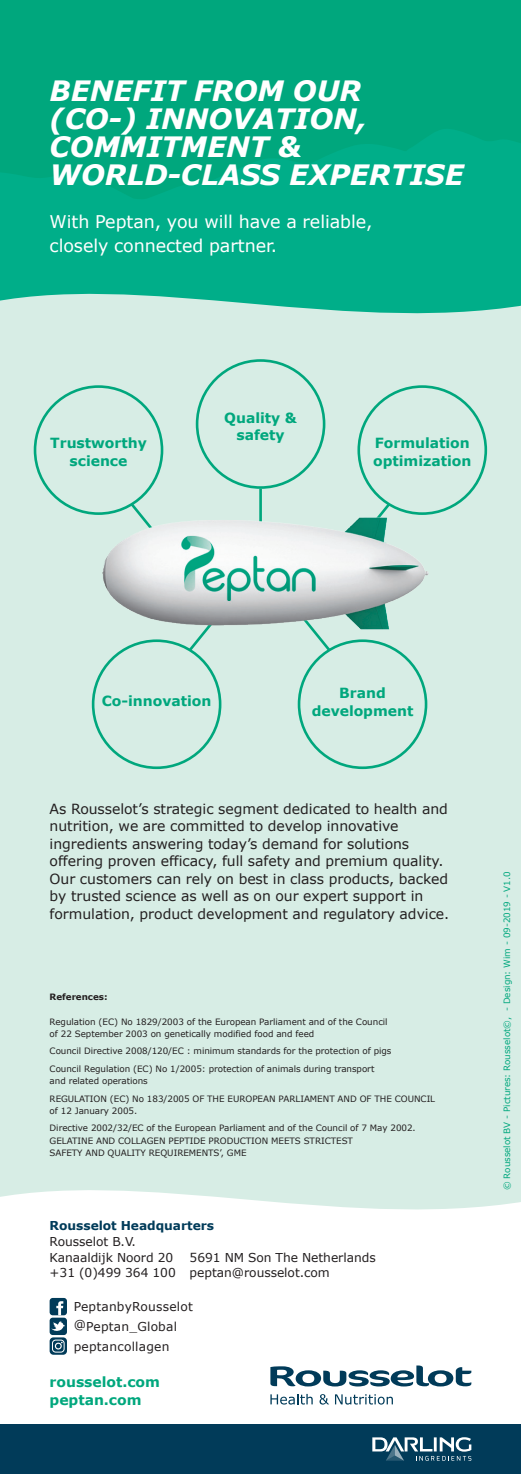
<style>
.page{position:relative;width:521px;height:1474px;background:#fff}
.page>*{position:absolute;margin:0;border:0;box-sizing:border-box;transform-origin:0 0}
.t1{font:italic 700 28px/28px "Verdana";letter-spacing:-.005em;color:#fff}
.t2{font:17.5px/24.5px "Verdana";letter-spacing:-.005em;color:#fff}
.t3{font:14px/17.5px "Verdana";letter-spacing:-.005em;color:#231f20}
.t4{font:700 14px/17.5px "Verdana";letter-spacing:-.005em;color:#00a77d;text-align:center}
.t5{font:12.25px/15.8px "Verdana";letter-spacing:-.005em;color:#231f20}
.t6{font:12.25px/19.8px "Verdana";letter-spacing:.015em;color:#231f20}
.t7{font:700 12.25px "Verdana";letter-spacing:-.005em;color:#013b59}
.t8{font:8.75px/17.5px "Verdana";letter-spacing:-.005em;color:#231f20}
.t9{font:8.75px "Verdana";letter-spacing:-.005em;color:#00a77d}
.t10{font:700 8.75px "Verdana";letter-spacing:-.005em;color:#231f20}
</style>
<div class="page">
<div style="left:0;top:0;width:521px;height:359px;background:#00a77d"></div>
<svg style="left:0;top:129px;width:521px;height:138px;fill:#00ae89"></svg>
<div style="left:0;top:267px;width:521px;height:896px;background:#d7ede5"></div>
<svg style="left:0;top:1163px;width:521px;height:242px"></svg>
<div style="left:34px;top:385px;width:129px;height:130px;border:3px solid #00a77d;border-radius:50%"></div>
<svg style="left:128px;top:500px;width:34px;height:11px"></svg>
<hr style="left:259px;top:489px;width:3px;height:39px;background:#00a77d">
<div style="left:196px;top:359px;width:129px;height:130px;border:3px solid #00a77d;border-radius:50%"></div>
<div style="left:0;top:1424px;width:521px;height:49px;background:#013b59"></div>
<div style="left:92px;top:639px;width:129px;height:130px;border:3px solid #00a77d;border-radius:50%"></div>
<svg style="left:186px;top:636px;width:34px;height:18px"></svg>
<div style="left:298px;top:639px;width:129px;height:130px;border:3px solid #00a77d;border-radius:50%"></div>
<svg style="left:299px;top:636px;width:34px;height:18px"></svg>
<svg style="left:372px;top:1437px;width:99px;height:23px"></svg>
<div style="left:357px;top:385px;width:130px;height:130px;border:3px solid #00a77d;border-radius:50%"></div>
<svg style="left:359px;top:500px;width:34px;height:11px"></svg>
<img style="left:93px;top:511px;width:338px;height:125px">
<svg style="left:270px;top:1393px;width:43px;height:11px"></svg>
<svg style="left:319px;top:1394px;width:10px;height:10px"></svg>
<svg style="left:335px;top:1394px;width:58px;height:10px"></svg>
<svg style="left:270px;top:1365px;width:201px;height:21px"></svg>
<div style="left:50px;top:1297px;width:17px;height:18px;background:#013b59;border-radius:3px"></div>
<svg style="left:56px;top:1301px;width:7px;height:14px"></svg>
<div style="left:50px;top:1317px;width:17px;height:17px;background:#013b59;border-radius:3px"></div>
<svg style="left:51px;top:1321px;width:14px;height:10px"></svg>
<svg style="left:50px;top:1337px;width:17px;height:17px"></svg>
<div style="left:52px;top:1339px;width:13px;height:13px;border:1px solid #fff;border-radius:3px"></div>
<div style="left:55px;top:1342px;width:7px;height:7px;border:1px solid #fff;border-radius:50%"></div>
<h1 class="t1" style="left:50px;top:77px;width:416px">BENEFIT FROM OUR<br>(CO-) INNOVATION,<br>COMMITMENT &amp;<br>WORLD-CLASS EXPERTISE</h1>
<h2 class="t2" style="left:50px;top:209px;width:324px">With Peptan, you will have a reliable, closely connected partner.</h2>
<h3 class="t4" style="left:50px;top:435px;width:98px">Trustworthy science</h3>
<h3 class="t4" style="left:224px;top:409px;width:74px">Quality &amp; safety</h3>
<h3 class="t4" style="left:373px;top:435px;width:100px;text-align:left">Formulation optimization</h3>
<h3 class="t4" style="left:102px;top:692px;width:111px">Co-innovation</h3>
<h3 class="t4" style="left:312px;top:684px;width:103px">Brand development</h3>
<p class="t3" style="left:50px;top:800px;width:401px">As Rousselot’s strategic segment dedicated to health and nutrition, we are committed to develop innovative ingredients answering today’s demand for solutions offering proven efficacy, full safety and premium quality.<br>Our customers can rely on best in class products, backed by trusted science as well as on our expert support in formulation, product development and regulatory advice.</p>
<p class="t10" style="left:50px;top:991px;width:59px">References:</p>
<p class="t8" style="left:50px;top:1015px;width:339px;line-height:12.2px">Regulation (EC) No 1829/2003 of the European Parliament and of the Council of 22 September 2003 on genetically modified food and feed</p>
<p class="t8" style="left:50px;top:1042px;width:343px">Council Directive 2008/120/EC : minimum standards for the protection of pigs<br>Council Regulation (EC) No 1/2005: protection of animals during transport</p>
<p class="t8" style="left:50px;top:1072px;width:387px">and related operations<br>REGULATION (EC) No 183/2005 OF THE EUROPEAN PARLIAMENT AND OF THE COUNCIL</p>
<p class="t8" style="left:50px;top:1102px;width:368px">of 12 January 2005.<br>Directive 2002/32/EC of the European Parliament and of the Council of 7 May 2002.</p>
<p class="t8" style="left:50px;top:1134px;width:305px;line-height:12.2px">GELATINE AND COLLAGEN PEPTIDE PRODUCTION MEETS STRICTEST<br>SAFETY AND QUALITY REQUIREMENTS’, GME</p>
<h3 class="t7" style="left:50px;top:1217px;width:166px">Rousselot Headquarters</h3>
<h3 class="t5" style="left:50px;top:1233px;width:125px">Rousselot B.V.<br>Kanaaldijk Noord 20</h3>
<h3 class="t5" style="left:50px;top:1249px;width:328px;text-indent:140px">5691 NM Son The Netherlands +31 (0)499 364 100 peptan@rousselot.com</h3>
<h3 class="t6" style="left:74px;top:1297px;width:121px">PeptanbyRousselot @Peptan_Global peptancollagen</h3>
<h3 class="t4" style="left:50px;top:1373px;width:112px;text-align:left">rousselot.com peptan.com</h3>
<p class="t9" style="left:501px;top:1190px;width:320px;rotate:-90deg">© Rousselot BV - Pictures: Rousselot©, - Design: Wim - 09-2019 - V1.0</p>
</div>
